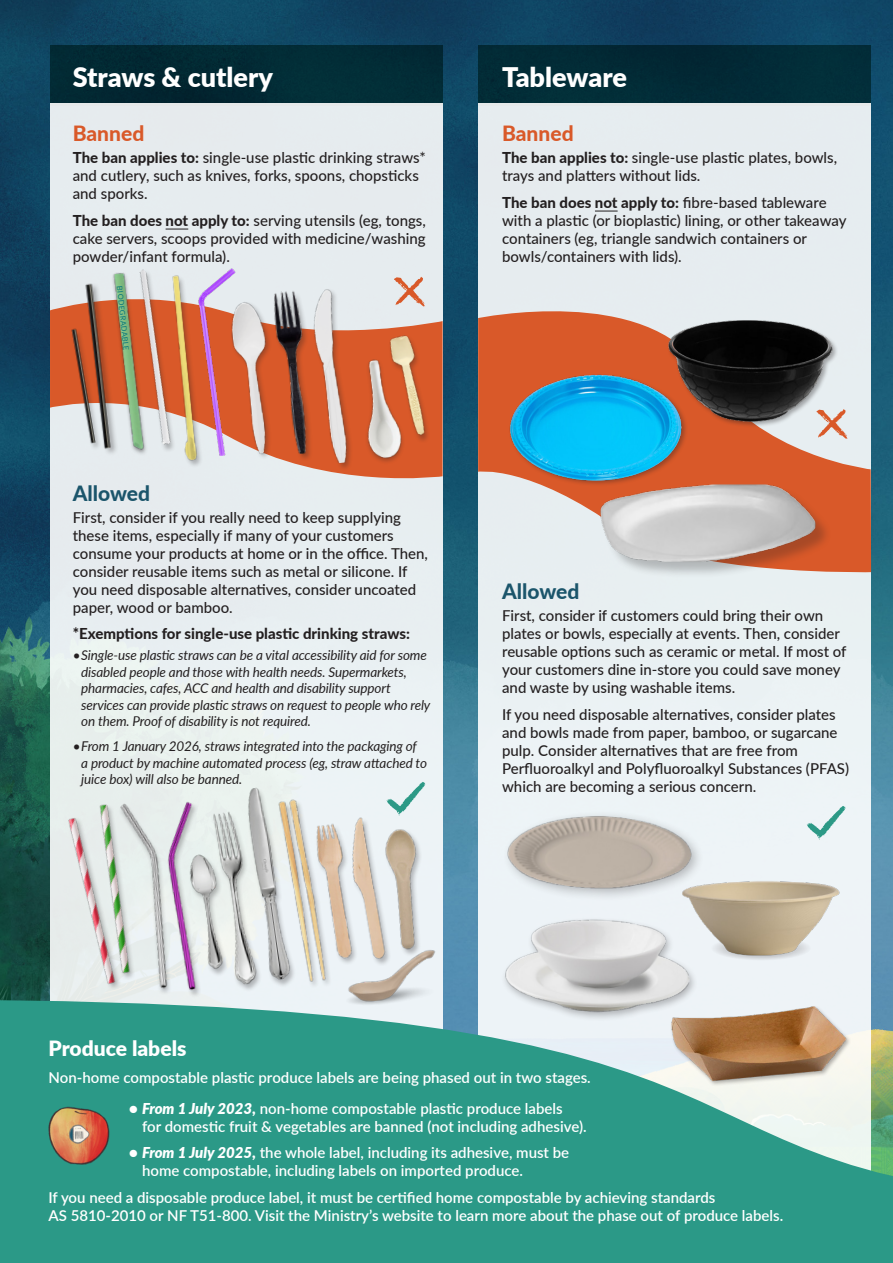
<style>
.page{position:relative;width:893px;height:1263px;background:#fff}
.page>*{position:absolute;margin:0;border:0;box-sizing:border-box;transform-origin:0 0}
.Body_Copy{font:900 27px "Lato";color:#fff}
.H2_copy{font:800 21px "Lato";color:#1b556b}
.t1{font:900 21px "Lato";color:#fff}
.H2_copy-2{font:800 21px "Lato";color:#d95929}
.t2{font:500 15px/18px "Lato";color:#231f20}
.t3{font:600 15px/18px "Lato";color:#fff}
.t4{font:800 15px "Lato";color:#231f20}
.t5{font:italic 13.5px/16.5px "Lato";letter-spacing:-.01em;color:#231f20}
.t6{font:500 7.5px "Lato";color:#0d7a7c}
.s1{font-weight:800}
.s2{font-weight:900;font-style:italic}
</style>
<div class="page">
<img style="left:0;top:0;width:893px;height:999px">
<div style="left:50px;top:45px;width:393px;height:60px;background:#022a34"></div>
<div style="left:478px;top:45px;width:393px;height:60px;background:#022b37"></div>
<div style="left:50px;top:103px;width:393px;height:964px;background:#e7edef"></div>
<div style="left:478px;top:103px;width:393px;height:1131px;background:#e8f0f2"></div>
<svg style="left:166px;top:229px;width:22px;height:1px"></svg>
<svg style="left:595px;top:211px;width:23px;height:1px"></svg>
<svg style="left:0;top:999px;width:893px;height:264px;background:#3a9f8e"></svg>
<svg style="left:50px;top:306px;width:393px;height:173px"></svg>
<svg style="left:478px;top:311px;width:393px;height:262px"></svg>
<img style="left:44px;top:1097px;width:68px;height:74px">
<img style="left:66px;top:304px;width:13px;height:142px">
<img style="left:281px;top:291px;width:22px;height:167px">
<img style="left:370px;top:327px;width:79px;height:122px">
<img style="left:79px;top:283px;width:13px;height:171px">
<img style="left:494px;top:358px;width:199px;height:134px">
<img style="left:661px;top:311px;width:180px;height:150px">
<img style="left:300px;top:808px;width:29px;height:176px">
<img style="left:665px;top:999px;width:185px;height:90px">
<img style="left:213px;top:268px;width:23px;height:20px">
<img style="left:353px;top:346px;width:88px;height:124px">
<img style="left:213px;top:288px;width:68px;height:173px">
<div style="left:312px;top:288px;width:41px;height:183px;background:#231f20;opacity:.3"></div>
<img style="left:303px;top:288px;width:55px;height:177px">
<div style="left:70px;top:329px;width:32px;height:122px;background:#e6ecef"></div>
<img style="left:67px;top:326px;width:25px;height:121px">
<div style="left:0;top:1004px;width:203px;height:10px;background:#2b9987"></div>
<img style="left:228px;top:812px;width:25px;height:177px">
<img style="left:331px;top:914px;width:119px;height:119px">
<img style="left:363px;top:821px;width:74px;height:140px">
<img style="left:303px;top:808px;width:60px;height:160px">
<img style="left:0;top:775px;width:228px;height:229px">
<img style="left:100px;top:785px;width:89px;height:219px">
<div style="left:602px;top:485px;width:229px;height:93px;background:#231f20;opacity:.27"></div>
<img style="left:565px;top:465px;width:285px;height:102px">
<img style="left:507px;top:816px;width:191px;height:66px">
<img style="left:675px;top:871px;width:165px;height:88px">
<svg style="left:387px;top:782px;width:38px;height:34px"></svg>
<svg style="left:807px;top:806px;width:38px;height:34px"></svg>
<div style="left:501px;top:916px;width:197px;height:106px;background:#eef3f7"></div>
<img style="left:502px;top:882px;width:191px;height:191px">
<img style="left:92px;top:269px;width:64px;height:191px">
<img style="left:156px;top:275px;width:57px;height:193px">
<div style="left:247px;top:788px;width:50px;height:199px;background:#231f20;opacity:.3"></div>
<img style="left:241px;top:787px;width:59px;height:196px">
<svg style="left:394px;top:277px;width:31px;height:30px"></svg>
<svg style="left:816px;top:409px;width:32px;height:30px"></svg>
<p class="Body_Copy" style="left:73px;top:57px;width:202px">Straws &amp; cutlery</p>
<p class="H2_copy-2" style="left:73px;top:118px;width:73px">Banned</p>
<p class="t2" style="left:73px;top:148px;width:355px"><span class="s1">The ban applies to:</span> single-use plastic drinking straws* and cutlery, such as knives, forks, spoons, chopsticks and sporks.</p>
<p class="t2" style="left:73px;top:210px;width:355px;text-align:justify"><span class="s1">The ban does not apply to:</span> serving utensils (eg, tongs, cake servers, scoops provided with medicine/washing powder/infant formula).</p>
<p class="t6" style="left:125px;top:285px;width:66px;rotate:84deg">BIODEGRADABLE</p>
<p class="H2_copy" style="left:73px;top:477px;width:79px">Allowed</p>
<p class="t2" style="left:73px;top:508px;width:357px">First, consider if you really need to keep supplying these items, especially if many of your customers consume your products at home or in the office. Then, consider reusable items such as metal or silicone. If you need disposable alternatives, consider uncoated paper, wood or bamboo.</p>
<p class="t4" style="left:73px;top:623px;width:339px">*Exemptions for single-use plastic drinking straws:</p>
<p class="t5" style="left:81px;top:646px;width:351px;text-indent:-9px">•Single-use plastic straws can be a vital accessibility aid for some disabled people and those with health needs. Supermarkets, pharmacies, cafes, ACC and health and disability support services can provide plastic straws on request to people who rely on them. Proof of disability is not required.</p>
<p class="t5" style="left:81px;top:737px;width:347px;text-indent:-9px">•From 1 January 2026, straws integrated into the packaging of a product by machine automated process (eg, straw attached to juice box) will also be banned.</p>
<p class="Body_Copy" style="left:502px;top:57px;width:126px">Tableware</p>
<p class="H2_copy-2" style="left:502px;top:118px;width:73px">Banned</p>
<p class="t2" style="left:502px;top:148px;width:337px"><span class="s1">The ban applies to:</span> single-use plastic plates, bowls, trays and platters without lids.</p>
<p class="t2" style="left:502px;top:192px;width:346px"><span class="s1">The ban does not apply to:</span> fibre-based tableware with a plastic (or bioplastic) lining, or other takeaway containers (eg, triangle sandwich containers or bowls/containers with lids).</p>
<p class="H2_copy" style="left:502px;top:576px;width:79px">Allowed</p>
<p class="t2" style="left:502px;top:606px;width:346px">First, consider if customers could bring their own plates or bowls, especially at events. Then, consider reusable options such as ceramic or metal. If most of your customers dine in-store you could save money and waste by using washable items.</p>
<p class="t2" style="left:502px;top:705px;width:348px">If you need disposable alternatives, consider plates and bowls made from paper, bamboo, or sugarcane pulp. Consider alternatives that are free from Perfluoroalkyl and Polyfluoroalkyl Substances (PFAS) which are becoming a serious concern.</p>
<p class="t1" style="left:49px;top:1033px;width:139px">Produce labels</p>
<p class="t3" style="left:49px;top:1068px;width:544px">Non-home compostable plastic produce labels are being phased out in two stages.</p>
<p class="t3" style="left:142px;top:1098px;width:446px;text-indent:-13px"><span class="s2">• From 1 July 2023,</span> non-home compostable plastic produce labels<br>for domestic fruit &amp; vegetables are banned (not including adhesive).</p>
<p class="t3" style="left:142px;top:1143px;width:429px;text-indent:-13px"><span class="s2">• From 1 July 2025,</span> the whole label, including its adhesive, must be home compostable, including labels on imported produce.</p>
<p class="t3" style="left:49px;top:1187px;width:736px">If you need a disposable produce label, it must be certified home compostable by achieving standards<br>AS 5810-2010 or NF T51-800. Visit the Ministry’s website to learn more about the phase out of produce labels.</p>
</div>
